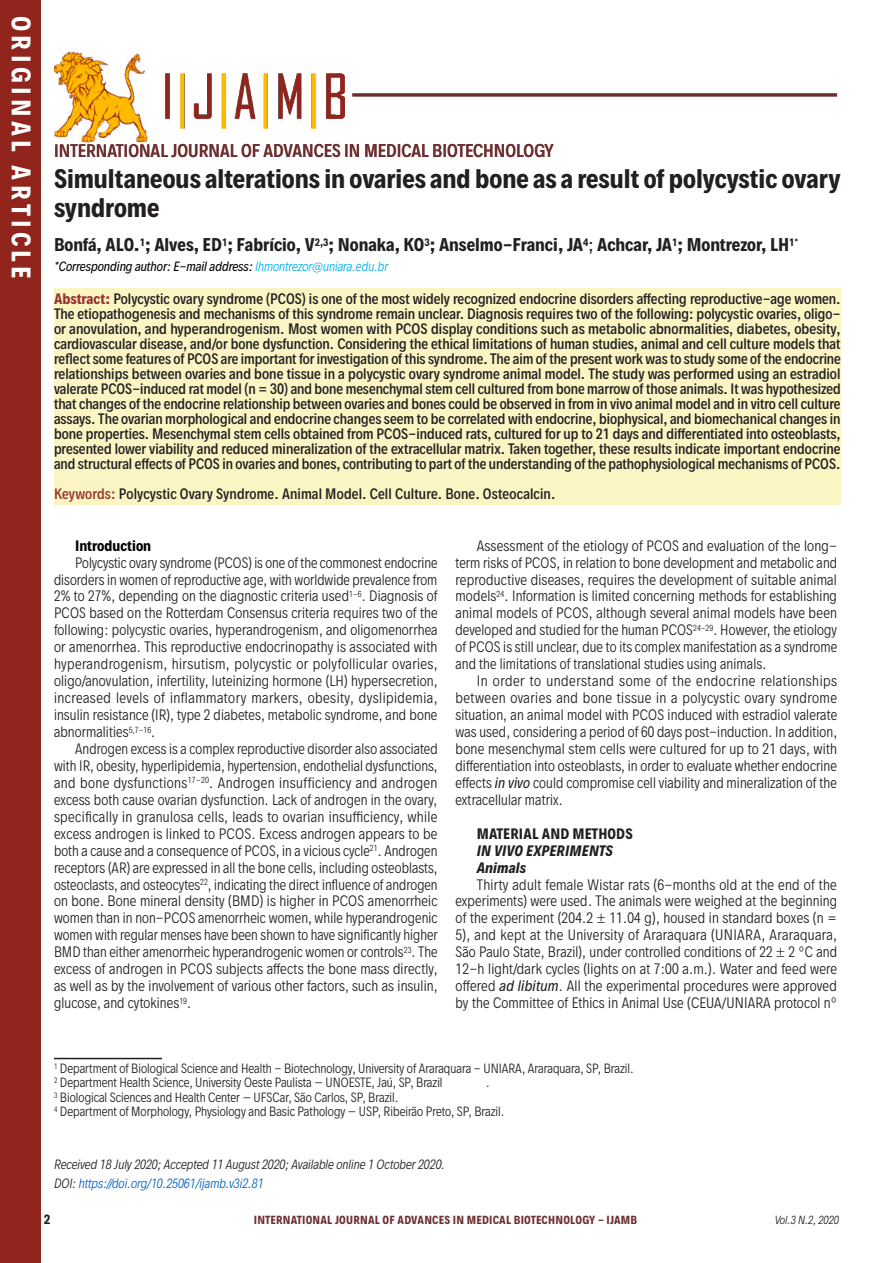
<style>
.page{position:relative;width:893px;height:1263px;background:#fff}
.page>*{position:absolute;margin:0;border:0;box-sizing:border-box;transform-origin:0 0}
.Nota_de_roda_pé{font:700 24px/28.8px "Decalotype";color:#231f20}
.t1{font:700 24px "Decalotype";letter-spacing:.18em;color:#fff}
.Nota_de_roda_pé-2{font:700 16.5px "Decalotype";color:#231f20}
.t2{font:500 16.5px "Decalotype";color:#6d2f30}
.Estilo_de_parágrafo{font:300 13.5px/17px "Decalotype";letter-spacing:.01em;color:#231f20;text-align:justify}
.Estilo_de_parágrafo-2{font:500 13.5px/15px "Decalotype";letter-spacing:.01em;color:#231f20;text-align:justify}
.Estilo_de_parágrafo-3{font:italic 700 13.5px "Decalotype";letter-spacing:.01em;color:#231f20}
.Estilo_de_parágrafo-4{font:700 13.5px "Decalotype";letter-spacing:.01em;color:#231f20}
.AA_Titulo_1{font:700 13.5px "Decalotype";color:#000}
.Nota_de_roda_pé-3{font:300 12px "Decalotype";color:#231f20}
.t3{font:italic 300 12px "Decalotype";color:#231f20}
.t4{font:italic 12px "Decalotype";color:#000}
.t5{font:italic 300 12px "Decalotype";color:#0563c1}
.t6{font:700 12px "Decalotype";color:#231f20}
.t7{font:700 10.5px "Decalotype";letter-spacing:.02em;color:#6d2f30}
.t8{font:italic 300 10.5px "Decalotype";color:#231f20}
.s1{font-weight:400}
.s2{font-weight:300;color:#00aeef}
.s3{font-weight:700;color:#97332c}
.s4{color:#97332c}
.s5{font-weight:400;font-style:italic}
.s6{color:#231f20}
</style>
<div class="page">
<img style="left:54px;top:51px;width:94px;height:92px">
<img style="left:166px;top:74px;width:178px;height:55px">
<div style="left:54px;top:288px;width:787px;height:216px;background:#fbf5c4"></div>
<div style="left:0;top:0;width:40px;height:1263px;background:#91251e"></div>
<hr style="left:352px;top:93px;width:485px;height:3px;background:#6d2f30">
<hr style="left:54px;top:1058px;width:108px;height:1px;background:#231f20">
<p class="t1" style="left:38px;top:16px;width:265px;rotate:90deg">ORIGINAL ARTICLE</p>
<p class="t2" style="left:54px;top:139px;width:501px">INTERNATIONAL JOURNAL OF ADVANCES IN MEDICAL BIOTECHNOLOGY</p>
<p class="Nota_de_roda_pé" style="left:54px;top:164px;width:788px">Simultaneous alterations in ovaries and bone as a result of polycystic ovary syndrome</p>
<p class="Nota_de_roda_pé-2" style="left:54px;top:233px;width:746px">Bonfá, ALO.<sup>1</sup>; Alves, ED<sup>1</sup>; Fabrício, V<sup>2,3</sup>; Nonaka, KO<sup>3</sup>; Anselmo-Franci, JA<sup>4</sup><span class="s1">;</span> Achcar, JA<sup>1</sup>; Montrezor, LH<sup>1*</sup></p>
<p class="t4" style="left:54px;top:258px;width:336px">*Corresponding author: E-mail address: <span class="s2">lhmontrezor@uniara.edu.br</span></p>
<p class="Estilo_de_parágrafo-2" style="left:54px;top:291px;width:788px"><span class="s3">Abstract:</span> Polycystic ovary syndrome (PCOS) is one of the most widely recognized endocrine disorders affecting reproductive-age women.<br>The etiopathogenesis and mechanisms of this syndrome remain unclear. Diagnosis requires two of the following: polycystic ovaries, oligo&shy;or anovulation, and hyperandrogenism. Most women with PCOS display conditions such as metabolic abnormalities, diabetes, obesity, cardiovascular disease, and/or bone dysfunction. Considering the ethical limitations of human studies, animal and cell culture models that reflect some features of PCOS are important for investigation of this syndrome. The aim of the present work was to study some of the endocrine relationships between ovaries and bone tissue in a polycystic ovary syndrome animal model. The study was performed using an estradiol valerate PCOS-induced rat model (n = 30) and bone mesenchymal stem cell cultured from bone marrow of those animals. It was hypothesized that changes of the endocrine relationship between ovaries and bones could be observed in from in vivo animal model and in vitro cell culture assays. The ovarian morphological and endocrine changes seem to be correlated with endocrine, biophysical, and biomechanical changes in bone properties. Mesenchymal stem cells obtained from PCOS-induced rats, cultured for up to 21 days and differentiated into osteoblasts, presented lower viability and reduced mineralization of the extracellular matrix. Taken together, these results indicate important endocrine and structural effects of PCOS in ovaries and bones, contributing to part of the understanding of the pathophysiological mechanisms of PCOS.</p>
<p class="Estilo_de_parágrafo-2" style="left:54px;top:486px;width:503px"><span class="s4">Keywords:</span> Polycystic Ovary Syndrome. Animal Model. Cell Culture. Bone. Osteocalcin.</p>
<p class="AA_Titulo_1" style="left:75px;top:536px;width:77px">Introduction</p>
<p class="Estilo_de_parágrafo" style="left:54px;top:554px;width:385px;text-indent:21px">Polycystic ovary syndrome (PCOS) is one of the commonest endocrine disorders in women of reproductive age, with worldwide prevalence from 2% to 27%, depending on the diagnostic criteria used<sup>1-6</sup>. Diagnosis of PCOS based on the Rotterdam Consensus criteria requires two of the following: polycystic ovaries, hyperandrogenism, and oligomenorrhea or amenorrhea. This reproductive endocrinopathy is associated with hyperandrogenism, hirsutism, polycystic or polyfollicular ovaries, oligo/anovulation, infertility, luteinizing hormone (LH) hypersecretion, increased levels of inflammatory markers, obesity, dyslipidemia, insulin resistance (IR), type 2 diabetes, metabolic syndrome, and bone abnormalities<sup>5,7-16</sup>.</p>
<p class="Estilo_de_parágrafo" style="left:54px;top:740px;width:385px;text-indent:21px">Androgen excess is a complex reproductive disorder also associated with IR, obesity, hyperlipidemia, hypertension, endothelial dysfunctions, and bone dysfunctions<sup>17-20</sup>. Androgen insufficiency and androgen excess both cause ovarian dysfunction. Lack of androgen in the ovary, specifically in granulosa cells, leads to ovarian insufficiency, while excess androgen is linked to PCOS. Excess androgen appears to be both a cause and a consequence of PCOS, in a vicious cycle<sup>21</sup>. Androgen receptors (AR) are expressed in all the bone cells, including osteoblasts, osteoclasts, and osteocytes<sup>22</sup>, indicating the direct influence of androgen on bone. Bone mineral density (BMD) is higher in PCOS amenorrheic women than in non-PCOS amenorrheic women, while hyperandrogenic women with regular menses have been shown to have significantly higher BMD than either amenorrheic hyperandrogenic women or controls<sup>23</sup>. The excess of androgen in PCOS subjects affects the bone mass directly, as well as by the involvement of various other factors, such as insulin, glucose, and cytokines<sup>19</sup>.</p>
<p class="Estilo_de_parágrafo" style="left:455px;top:537px;width:383px;text-indent:21px">Assessment of the etiology of PCOS and evaluation of the long&shy;term risks of PCOS, in relation to bone development and metabolic and reproductive diseases, requires the development of suitable animal models<sup>24</sup>. Information is limited concerning methods for establishing animal models of PCOS, although several animal models have been developed and studied for the human PCOS<sup>24-29</sup>. However, the etiology of PCOS is still unclear, due to its complex manifestation as a syndrome and the limitations of translational studies using animals.</p>
<p class="Estilo_de_parágrafo" style="left:455px;top:672px;width:383px;text-indent:21px">In order to understand some of the endocrine relationships between ovaries and bone tissue in a polycystic ovary syndrome situation, an animal model with PCOS induced with estradiol valerate was used, considering a period of 60 days post-induction. In addition, bone mesenchymal stem cells were cultured for up to 21 days, with differentiation into osteoblasts, in order to evaluate whether endocrine effects <span class="s5">in vivo</span> could compromise cell viability and mineralization of the extracellular matrix.</p>
<p class="Estilo_de_parágrafo-4" style="left:477px;top:824px;width:158px">MATERIAL AND METHODS</p>
<p class="Estilo_de_parágrafo-3" style="left:477px;top:841px;width:138px">IN VIVO EXPERIMENTS</p>
<p class="Estilo_de_parágrafo-3" style="left:477px;top:858px;width:51px">Animals</p>
<p class="Estilo_de_parágrafo" style="left:455px;top:876px;width:383px;text-indent:21px">Thirty adult female Wistar rats (6-months old at the end of the experiments) were used. The animals were weighed at the beginning of the experiment (204.2 ± 11.04 g), housed in standard boxes (n = 5), and kept at the University of Araraquara (UNIARA, Araraquara, São Paulo State, Brazil), under controlled conditions of 22 ± 2 ºC and 12-h light/dark cycles (lights on at 7:00 a.m.). Water and feed were offered <span class="s5">ad libitum</span>. All the experimental procedures were approved by the Committee of Ethics in Animal Use (CEUA/UNIARA protocol nº</p>
<p class="Nota_de_roda_pé-3" style="left:54px;top:1060px;width:581px"><sup>1</sup> Department of Biological Science and Health - Biotechnology, University of Araraquara - UNIARA, Araraquara, SP, Brazil.</p>
<p class="Nota_de_roda_pé-3" style="left:54px;top:1075px;width:390px"><sup>2</sup> Department Health Science, University Oeste Paulista – UNOESTE, Jaú, SP, Brazil</p>
<p class="Nota_de_roda_pé-3" style="left:486px;top:1075px;width:5px">.</p>
<p class="Nota_de_roda_pé-3" style="left:54px;top:1089px;width:346px"><sup>3</sup> Biological Sciences and Health Center – UFSCar, São Carlos, SP, Brazil.</p>
<p class="Nota_de_roda_pé-3" style="left:54px;top:1104px;width:452px"><sup>4</sup> Department of Morphology, Physiology and Basic Pathology – USP, Ribeirão Preto, SP, Brazil.</p>
<p class="t3" style="left:54px;top:1156px;width:393px">Received 18 July 2020; Accepted 11 August 2020; Available online 1 October 2020.</p>
<p class="t5" style="left:54px;top:1176px;width:211px"><span class="s6">DOI:</span> https://doi.org/10.25061/ijamb.v3i2.81</p>
<p class="t6" style="left:44px;top:1211px;width:8px">2</p>
<p class="t7" style="left:254px;top:1213px;width:385px">INTERNATIONAL JOURNAL OF ADVANCES IN MEDICAL BIOTECHNOLOGY - IJAMB</p>
<p class="t8" style="left:775px;top:1213px;width:66px">Vol.3 N.2, 2020</p>
</div>
